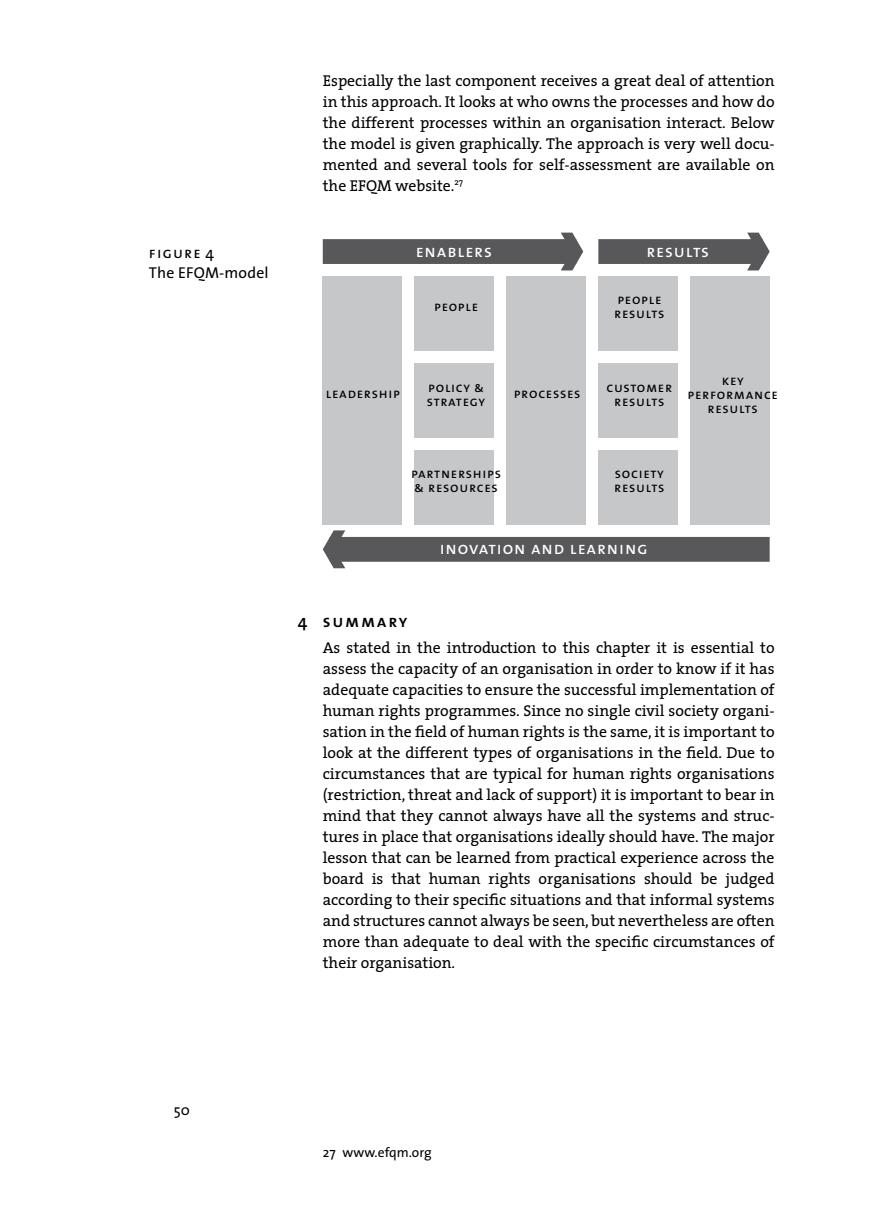
<style>
.page{position:relative;width:869px;height:1216px;background:#fff}
.page>*{position:absolute;margin:0;border:0;box-sizing:border-box;transform-origin:0 0}
.t1{font:17.5px "The Sans Caps";letter-spacing:.05em;color:#fff}
.t2{font:17.5px "The Sans Semi Bold Caps";letter-spacing:.1em;color:#000}
.t3{font:15.75px/21px "The Serif";color:#000;text-align:justify}
.t4{font:15.75px "The Sans";letter-spacing:.01em;color:#000}
.t5{font:15.75px "The Sans Caps";letter-spacing:.075em;color:#000}
.t6{font:14.88px "The Sans";color:#000}
.t7{font:14px/14px "The Sans Caps";letter-spacing:.05em;color:#000}
.t8{font:13.65px "The Sans";color:#000}
.s1{font-family:"The Sans"}
.s2{font-family:"The Sans";font-weight:600}
</style>
<div class="page">
<div style="left:322px;top:276px;width:80px;height:248px;background:#c6c7c9"></div>
<div style="left:690px;top:276px;width:79px;height:248px;background:#c6c7c9"></div>
<div style="left:414px;top:276px;width:80px;height:75px;background:#c6c7c9"></div>
<div style="left:414px;top:363px;width:80px;height:74px;background:#c6c7c9"></div>
<div style="left:414px;top:450px;width:80px;height:74px;background:#c6c7c9"></div>
<div style="left:506px;top:276px;width:79px;height:248px;background:#c6c7c9"></div>
<div style="left:598px;top:276px;width:79px;height:75px;background:#c6c7c9"></div>
<div style="left:598px;top:363px;width:79px;height:74px;background:#c6c7c9"></div>
<div style="left:598px;top:450px;width:79px;height:74px;background:#c6c7c9"></div>
<div style="left:322px;top:239px;width:254px;height:25px;background:#58585a"></div>
<div style="left:598px;top:239px;width:164px;height:25px;background:#58585a"></div>
<div style="left:329px;top:537px;width:440px;height:24px;background:#58585a"></div>
<svg style="left:322px;top:530px;width:23px;height:38px"></svg>
<svg style="left:560px;top:232px;width:23px;height:38px"></svg>
<svg style="left:746px;top:232px;width:23px;height:38px"></svg>
<p class="t5" style="left:149px;top:240px;width:67px">figure <span class="s1">4</span></p>
<p class="t4" style="left:149px;top:259px;width:121px">The EFQM-model</p>
<p class="t3" style="left:322px;top:69px;width:453px">Especially the last component receives a great deal of attention in this approach. It looks at who owns the processes and how do the different processes within an organisation interact. Below the model is given graphically. The approach is very well docu&shy;mented and several tools for self-assessment are available on the EFQM website.<sup>27</sup></p>
<p class="t1" style="left:415px;top:236px;width:78px">enablers</p>
<p class="t1" style="left:646px;top:236px;width:64px">results</p>
<p class="t7" style="left:434px;top:299px;width:46px">people</p>
<p class="t7" style="left:614px;top:292px;width:52px">people results</p>
<p class="t7" style="left:426px;top:380px;width:60px">policy &amp; strategy</p>
<p class="t7" style="left:606px;top:380px;width:67px;text-align:center">customer results</p>
<p class="t7" style="left:687px;top:373px;width:92px;text-align:center">key performance results</p>
<p class="t7" style="left:326px;top:386px;width:75px">leadership</p>
<p class="t7" style="left:513px;top:386px;width:68px">processes</p>
<p class="t7" style="left:411px;top:466px;width:91px">partnerships &amp; resources</p>
<p class="t7" style="left:614px;top:466px;width:52px">society results</p>
<p class="t1" style="left:439px;top:533px;width:209px">inovation and learning</p>
<p class="t2" style="left:298px;top:606px;width:111px"><span class="s2">4</span> summary</p>
<p class="t3" style="left:322px;top:636px;width:453px">As stated in the introduction to this chapter it is essential to assess the capacity of an organisation in order to know if it has adequate capacities to ensure the successful implementation of human rights programmes. Since no single civil society organi&shy;sation in the field of human rights is the same, it is important to look at the different types of organisations in the field. Due to circumstances that are typical for human rights organisations (restriction, threat and lack of support) it is important to bear in mind that they cannot always have all the systems and struc&shy;tures in place that organisations ideally should have. The major lesson that can be learned from practical experience across the board is that human rights organisations should be judged according to their specific situations and that informal systems and structures cannot always be seen, but nevertheless are often more than adequate to deal with the specific circumstances of their organisation.</p>
<p class="t6" style="left:174px;top:1097px;width:18px">50</p>
<p class="t8" style="left:322px;top:1141px;width:110px">27 www.efqm.org</p>
</div>
